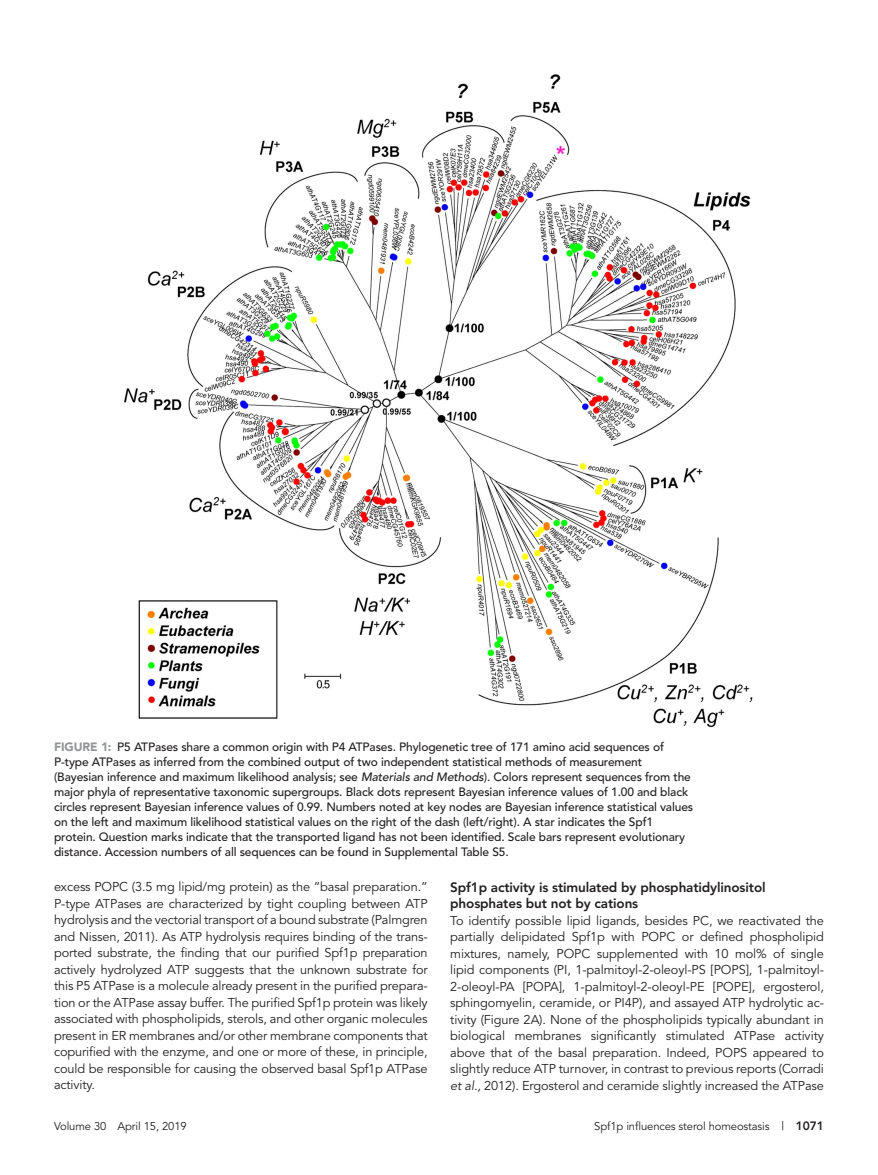
<style>
.page{position:relative;width:878px;height:1175px;background:#fff}
.page>*{position:absolute;margin:0;border:0;box-sizing:border-box;transform-origin:0 0}
.t1{font:800 13.5px/16.5px "Avenir";letter-spacing:-.01em;color:#231f20}
.Para{font:12.75px/16.5px "Avenir";letter-spacing:-.01em;color:#231f20;text-align:justify}
.ParaFL{font:12.75px/16.5px "Avenir";letter-spacing:-.005em;color:#231f20;text-align:justify}
.FigCaption_35_5p{font:500 12px/15px "Avenir";letter-spacing:-.01em;color:#231f20}
.ParaFL-2{font:11.25px "Avenir";letter-spacing:-.01em;color:#231f20}
.s1{font-weight:900;color:#939598}
.s2{font-style:italic}
.s3{font-size:12px}
.s4{font-weight:800;font-size:12px}
</style>
<div class="page">
<img style="left:124px;top:74px;width:629px;height:653px">
<p class="FigCaption_35_5p" style="left:54px;top:739px;width:640px"><span class="s1">FIGURE 1:</span> P5 ATPases share a common origin with P4 ATPases. Phylogenetic tree of 171 amino acid sequences of P-type ATPases as inferred from the combined output of two independent statistical methods of measurement (Bayesian inference and maximum likelihood analysis; see <span class="s2">Materials and Methods</span>). Colors represent sequences from the major phyla of representative taxonomic supergroups. Black dots represent Bayesian inference values of 1.00 and black circles represent Bayesian inference values of 0.99. Numbers noted at key nodes are Bayesian inference statistical values on the left and maximum likelihood statistical values on the right of the dash (left/right). A star indicates the Spf1 protein. Question marks indicate that the transported ligand has not been identified. Scale bars represent evolutionary distance. Accession numbers of all sequences can be found in Supplemental Table S5.</p>
<p class="Para" style="left:54px;top:879px;width:375px">excess POPC (3.5 mg lipid/mg protein) as the “basal preparation.” P-type ATPases are characterized by tight coupling between ATP hydrolysis and the vectorial transport of a bound substrate (Palmgren and Nissen, 2011). As ATP hydrolysis requires binding of the trans&shy;ported substrate, the finding that our purified Spf1p preparation actively hydrolyzed ATP suggests that the unknown substrate for this P5 ATPase is a molecule already present in the purified prepara&shy;tion or the ATPase assay buffer. The purified Spf1p protein was likely associated with phospholipids, sterols, and other organic molecules present in ER membranes and/or other membrane components that copurified with the enzyme, and one or more of these, in principle, could be responsible for causing the observed basal Spf1p ATPase activity.</p>
<h2 class="t1" style="left:450px;top:878px;width:317px">Spf1p activity is stimulated by phosphatidylinositol phosphates but not by cations</h2>
<p class="ParaFL" style="left:450px;top:912px;width:375px">To identify possible lipid ligands, besides PC, we reactivated the partially delipidated Spf1p with POPC or defined phospholipid mixtures, namely, POPC supplemented with 10 mol% of single lipid components (PI, 1-palmitoyl-2-oleoyl-PS [POPS], 1-palmitoyl-2-oleoyl-PA [POPA], 1-palmitoyl-2-oleoyl-PE [POPE], ergosterol, sphingomyelin, ceramide, or PI4P), and assayed ATP hydrolytic ac&shy;tivity (Figure 2A). None of the phospholipids typically abundant in biological membranes significantly stimulated ATPase activity above that of the basal preparation. Indeed, POPS appeared to slightly reduce ATP turnover, in contrast to previous reports (Corradi <span class="s2">et al.,</span> 2012). Ergosterol and ceramide slightly increased the ATPase</p>
<p class="ParaFL-2" style="left:54px;top:1119px;width:134px">Volume 30 April 15, 2019</p>
<p class="ParaFL-2" style="left:594px;top:1119px;width:231px">Spf1p influences sterol homeostasis <span class="s3">|</span> <span class="s4">1071</span></p>
</div>
